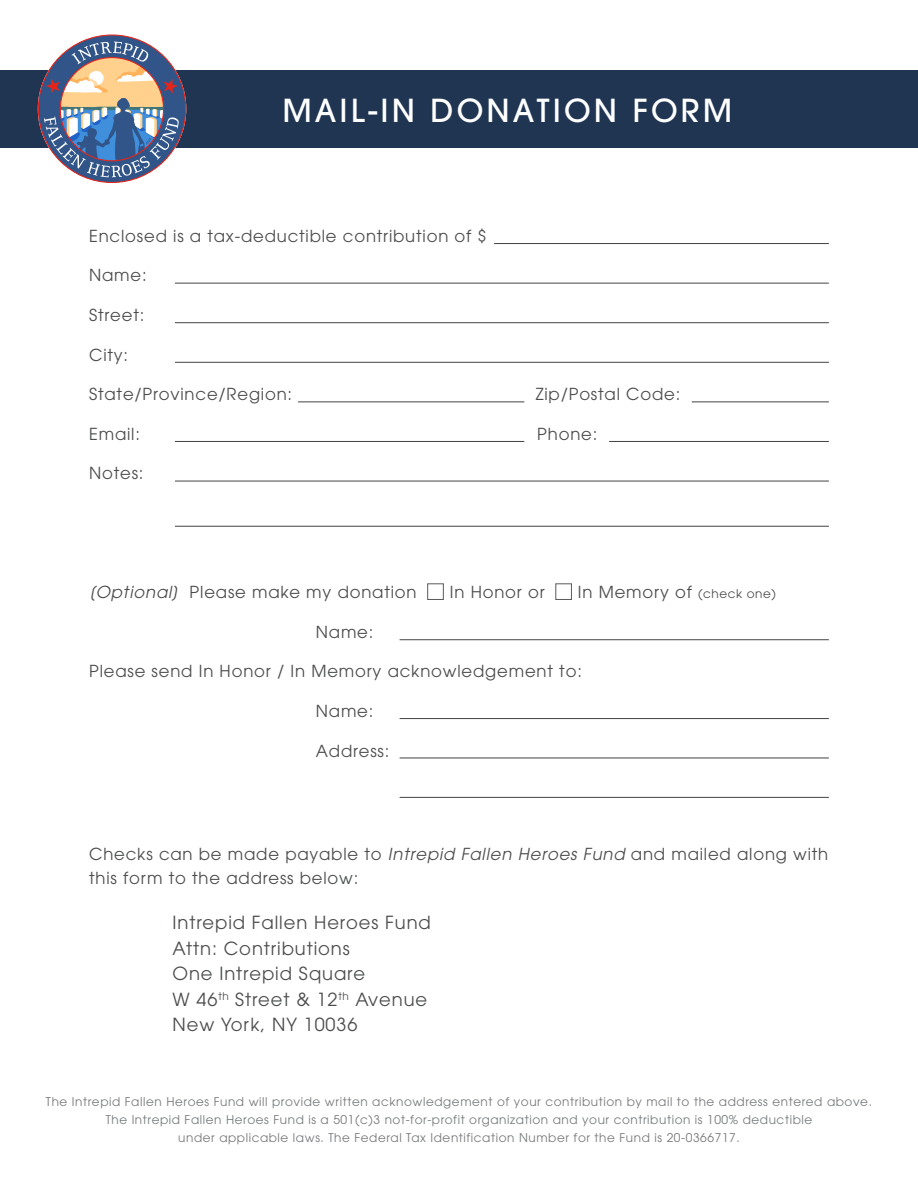
<style>
.page{position:relative;width:918px;height:1188px;background:#fff}
.page>*{position:absolute;margin:0;border:0;box-sizing:border-box;transform-origin:0 0}
.t1{font:500 31.5px "ITC Avant Garde Pro";letter-spacing:.1em;color:#fff}
.t2{font:18px "ITC Avant Garde Pro";letter-spacing:.05em;color:#4b4c4d}
.t3{font:16.5px/24px "ITC Avant Garde Pro";letter-spacing:.05em;color:#4b4c4d}
.t4{font:12px "ITC Avant Garde Pro";letter-spacing:.05em;color:#76787b}
.s1{font-style:italic}
.s2{font-size:12px}
</style>
<div class="page">
<div style="left:0;top:70px;width:918px;height:78px;background:#1f3552"></div>
<svg style="left:38px;top:35px;width:148px;height:148px"></svg>
<hr style="left:494px;top:243px;width:335px;height:1px;background:#231f20">
<hr style="left:175px;top:283px;width:654px;height:1px;background:#231f20">
<hr style="left:175px;top:322px;width:654px;height:1px;background:#231f20">
<hr style="left:175px;top:362px;width:654px;height:1px;background:#231f20">
<hr style="left:175px;top:481px;width:654px;height:1px;background:#231f20">
<hr style="left:175px;top:526px;width:654px;height:1px;background:#231f20">
<hr style="left:298px;top:402px;width:226px;height:1px;background:#231f20">
<hr style="left:692px;top:402px;width:137px;height:1px;background:#231f20">
<hr style="left:175px;top:441px;width:349px;height:1px;background:#231f20">
<hr style="left:609px;top:441px;width:220px;height:1px;background:#231f20">
<hr style="left:400px;top:639px;width:429px;height:1px;background:#231f20">
<hr style="left:400px;top:718px;width:429px;height:1px;background:#231f20">
<hr style="left:400px;top:797px;width:429px;height:1px;background:#231f20">
<hr style="left:400px;top:758px;width:429px;height:1px;background:#231f20">
<p class="t1" style="left:282px;top:90px;width:451px">MAIL-IN DONATION FORM</p>
<p class="t3" style="left:89px;top:224px;width:399px">Enclosed is a tax-deductible contribution of $</p>
<p class="t3" style="left:89px;top:263px;width:59px">Name:</p>
<p class="t3" style="left:89px;top:303px;width:57px">Street:</p>
<p class="t3" style="left:89px;top:342px;width:41px">City:</p>
<p class="t3" style="left:89px;top:382px;width:205px">State/Province/Region:</p>
<p class="t3" style="left:536px;top:382px;width:146px">Zip/Postal Code:</p>
<p class="t3" style="left:89px;top:422px;width:52px">Email:</p>
<p class="t3" style="left:537px;top:422px;width:62px">Phone:</p>
<p class="t3" style="left:89px;top:461px;width:56px">Notes:</p>
<p class="t3" style="left:89px;top:580px;width:329px"><span class="s1">[Optional]</span> Please make my donation</p>
<p class="t3" style="left:450px;top:580px;width:96px">In Honor or</p>
<p class="t3" style="left:578px;top:580px;width:200px">In Memory of <span class="s2">(check one)</span></p>
<p class="t3" style="left:316px;top:620px;width:59px">Name:</p>
<p class="t3" style="left:89px;top:659px;width:494px">Please send In Honor / In Memory acknowledgement to:</p>
<p class="t3" style="left:316px;top:699px;width:59px">Name:</p>
<p class="t3" style="left:316px;top:738px;width:75px">Address:</p>
<p class="t3" style="left:89px;top:842px;width:741px">Checks can be made payable to <span class="s1">Intrepid Fallen Heroes Fund</span> and mailed along with this form to the address below:</p>
<p class="t2" style="left:173px;top:911px;width:260px">Intrepid Fallen Heroes Fund</p>
<p class="t2" style="left:173px;top:937px;width:179px">Attn: Contributions</p>
<p class="t2" style="left:173px;top:962px;width:194px">One Intrepid Square</p>
<p class="t2" style="left:173px;top:988px;width:256px">W 46<sup>th</sup> Street &amp; 12<sup>th</sup> Avenue</p>
<p class="t2" style="left:173px;top:1013px;width:186px">New York, NY 10036</p>
<p class="t4" style="left:46px;top:1094px;width:828px">The Intrepid Fallen Heroes Fund will provide written acknowledgement of your contribution by mail to the address entered above.</p>
<p class="t4" style="left:106px;top:1112px;width:708px">The Intrepid Fallen Heroes Fund is a 501(c)3 not-for-profit organization and your contribution is 100% deductible</p>
<p class="t4" style="left:178px;top:1130px;width:563px">under applicable laws. The Federal Tax Identification Number for the Fund is 20-0366717.</p>
</div>
